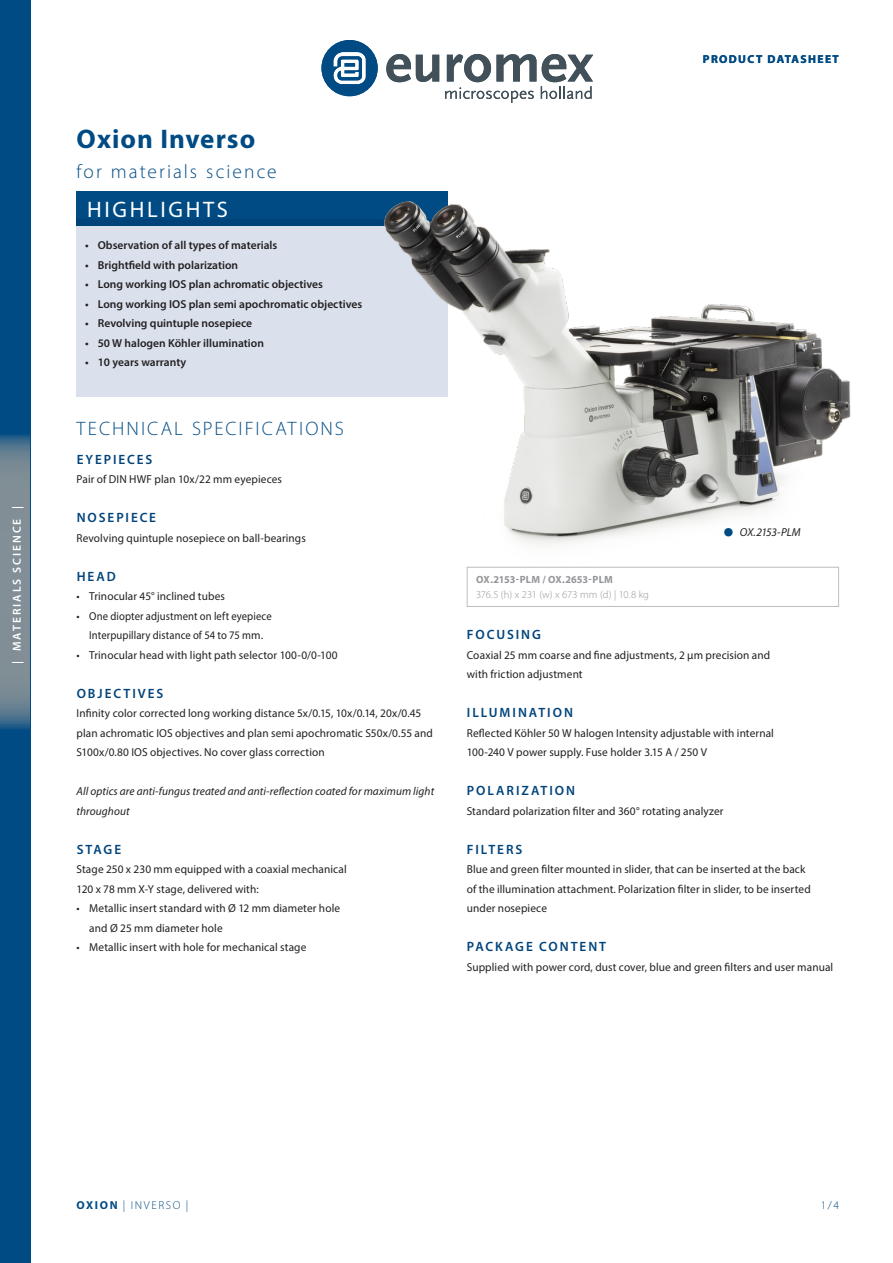
<style>
.page{position:relative;width:893px;height:1263px;background:#fff}
.page>*{position:absolute;margin:0;border:0;box-sizing:border-box;transform-origin:0 0}
.j_productkop{font:700 27px "Myriad Pro";letter-spacing:.035em;color:#004b84}
.j_highlights{font:22.5px "Myriad Pro";letter-spacing:.12em;color:#fff}
.j_product_onder_kop{font:300 19.5px "Myriad Pro";letter-spacing:.105em;color:#004b84}
.j_tussenkop{font:600 13.5px "Myriad Pro";letter-spacing:.15em;color:#00447b}
.j_plat{font:11.55px/19.5px "Myriad Pro";letter-spacing:.01em;color:#231f20}
.t1{font:600 11.55px "Myriad Pro";color:#231f20}
.j_plat-2{font:italic 11.55px/19.5px "Myriad Pro";letter-spacing:.005em;color:#231f20}
.t2{font:600 11.55px "Myriad Pro";letter-spacing:.17em;color:#fff}
.t3{font:300 11.55px "Myriad Pro";letter-spacing:.14em;color:#004b84}
.t4{font:700 11.55px "Myriad Pro";letter-spacing:.12em;color:#004b84}
.j_plat-3{font:italic 11.55px "Myriad Pro";letter-spacing:-.015em;color:#231f20}
.j_dimensions{font:300 10.5px "Myriad Pro";letter-spacing:-.01em;color:#939598}
.j_dimensions_1{font:700 10.5px "Myriad Pro";letter-spacing:.01em;color:#939598}
.s1{font-size:40.5px;color:#004b84}
.s2{font-weight:700}
</style>
<div class="page">
<div style="left:0;top:0;width:30px;height:1263px;background:#004b84"></div>
<svg style="left:321px;top:40px;width:57px;height:56px"></svg>
<svg style="left:386px;top:54px;width:53px;height:28px"></svg>
<svg style="left:445px;top:54px;width:148px;height:49px"></svg>
<div style="left:77px;top:191px;width:371px;height:34px;background:#004b84"></div>
<div style="left:467px;top:567px;width:372px;height:40px;border:1px solid #bcbdc0"></div>
<svg style="left:0;top:435px;width:30px;height:294px;background:#778893"></svg>
<div style="left:77px;top:219px;width:371px;height:177px;background:#dae1ed"></div>
<img style="left:358px;top:201px;width:493px;height:378px">
<p class="t2" style="left:10px;top:664px;width:160px;rotate:-90deg">| MATERIALS SCIENCE |</p>
<p class="j_productkop" style="left:77px;top:121px;width:180px">Oxion Inverso</p>
<p class="j_product_onder_kop" style="left:77px;top:160px;width:202px">for materials science</p>
<p class="j_highlights" style="left:87px;top:195px;width:142px">HIGHLIGHTS</p>
<p class="t1" style="left:85px;top:238px;width:194px">• Observation of all types of materials</p>
<p class="t1" style="left:85px;top:257px;width:155px">• Brightfield with polarization</p>
<p class="t1" style="left:85px;top:277px;width:239px">• Long working IOS plan achromatic objectives</p>
<p class="t1" style="left:85px;top:296px;width:279px">• Long working IOS plan semi apochromatic objectives</p>
<p class="t1" style="left:85px;top:316px;width:169px">• Revolving quintuple nosepiece</p>
<p class="t1" style="left:85px;top:335px;width:180px">• 50 W halogen Köhler illumination</p>
<p class="t1" style="left:85px;top:355px;width:103px">• 10 years warranty</p>
<p class="j_product_onder_kop" style="left:77px;top:417px;width:269px">TECHNICAL SPECIFICATIONS</p>
<p class="j_tussenkop" style="left:77px;top:450px;width:77px">EYEPIECES</p>
<p class="j_plat" style="left:77px;top:469px;width:207px">Pair of DIN HWF plan 10x/22 mm eyepieces</p>
<p class="j_tussenkop" style="left:77px;top:509px;width:81px">NOSEPIECE</p>
<p class="j_plat" style="left:77px;top:528px;width:231px">Revolving quintuple nosepiece on ball-bearings</p>
<p class="j_tussenkop" style="left:77px;top:567px;width:41px">HEAD</p>
<p class="j_plat" style="left:77px;top:586px;width:150px">• Trinocular 45° inclined tubes</p>
<p class="j_plat" style="left:77px;top:606px;width:197px;text-align:center">• One diopter adjustment on left eyepiece<br>Interpupillary distance of 54 to 75 mm.</p>
<p class="j_plat" style="left:77px;top:645px;width:263px">• Trinocular head with light path selector 100-0/0-100</p>
<p class="j_tussenkop" style="left:77px;top:684px;width:88px">OBJECTIVES</p>
<p class="j_plat" style="left:77px;top:703px;width:358px">Infinity color corrected long working distance 5x/0.15, 10x/0.14, 20x/0.45 plan achromatic IOS objectives and plan semi apochromatic S50x/0.55 and<br>S100x/0.80 IOS objectives. No cover glass correction</p>
<p class="j_plat-2" style="left:77px;top:781px;width:359px">All optics are anti-fungus treated and anti-reflection coated for maximum light throughout</p>
<p class="j_tussenkop" style="left:77px;top:840px;width:46px">STAGE</p>
<p class="j_plat" style="left:77px;top:859px;width:272px">Stage 250 x 230 mm equipped with a coaxial mechanical<br>120 x 78 mm X-Y stage, delivered with:</p>
<p class="j_plat" style="left:89px;top:898px;width:252px;text-indent:-13px">• Metallic insert standard with Ø 12 mm diameter hole and Ø 25 mm diameter hole</p>
<p class="j_plat" style="left:77px;top:937px;width:231px">• Metallic insert with hole for mechanical stage</p>
<p class="t4" style="left:703px;top:51px;width:138px">PRODUCT DATASHEET</p>
<p class="j_dimensions_1" style="left:476px;top:573px;width:138px">OX.2153-PLM / OX.2653-PLM</p>
<p class="j_dimensions" style="left:476px;top:588px;width:174px">376.5 (h) x 231 (w) x 673 mm (d) | 10.8 kg</p>
<p class="j_plat-3" style="left:723px;top:525px;width:79px"><span class="s1">•</span> OX.2153-PLM</p>
<p class="j_tussenkop" style="left:467px;top:626px;width:76px">FOCUSING</p>
<p class="j_plat" style="left:467px;top:645px;width:305px">Coaxial 25 mm coarse and fine adjustments, 2 µm precision and with friction adjustment</p>
<p class="j_tussenkop" style="left:467px;top:704px;width:108px">ILLUMINATION</p>
<p class="j_plat" style="left:467px;top:723px;width:309px">Reflected Köhler 50 W halogen Intensity adjustable with internal<br>100-240 V power supply. Fuse holder 3.15 A / 250 V</p>
<p class="j_tussenkop" style="left:467px;top:782px;width:110px">POLARIZATION</p>
<p class="j_plat" style="left:467px;top:801px;width:258px">Standard polarization filter and 360° rotating analyzer</p>
<p class="j_tussenkop" style="left:467px;top:840px;width:57px">FILTERS</p>
<p class="j_plat" style="left:467px;top:859px;width:345px">Blue and green filter mounted in slider, that can be inserted at the back of the illumination attachment. Polarization filter in slider, to be inserted under nosepiece</p>
<p class="j_tussenkop" style="left:467px;top:938px;width:141px">PACKAGE CONTENT</p>
<p class="j_plat" style="left:467px;top:957px;width:368px">Supplied with power cord, dust cover, blue and green filters and user manual</p>
<p class="t3" style="left:77px;top:1198px;width:113px"><span class="s2">OXION</span> | INVERSO |</p>
<p class="t3" style="left:821px;top:1198px;width:20px">1/4</p>
</div>
